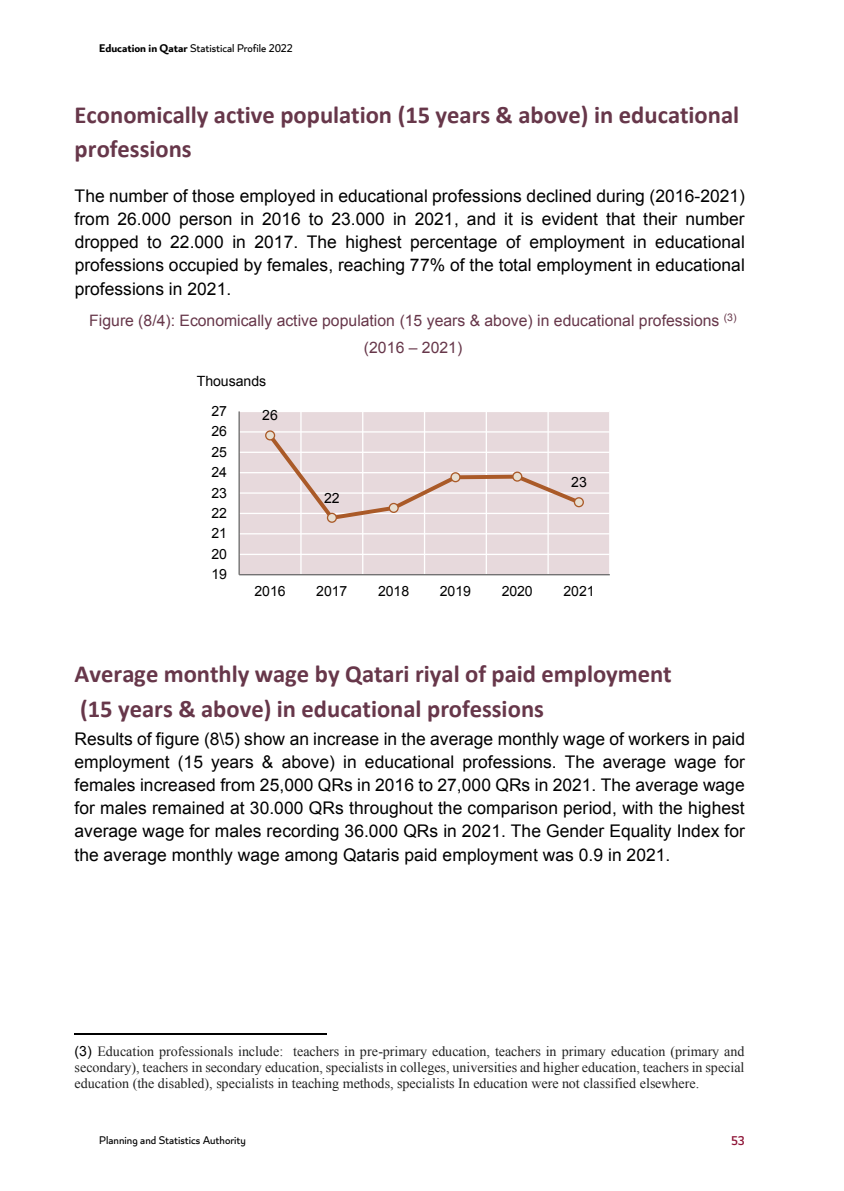
<style>
.page{position:relative;width:844px;height:1191px;background:#fff}
.page>*{position:absolute;margin:0;border:0;box-sizing:border-box;transform-origin:0 0}
.t1{font:700 24.5px/34.3px "Calibri";color:#67374a}
.t2{font:17.5px/23.1px "Arial";color:#000;text-align:justify}
.t3{font:15.75px/26.2px "Arial";letter-spacing:.005em;color:#67374a;text-align:center}
.t4{font:14.17px "Arial";letter-spacing:-.005em;color:#000}
.t5{font:14px/16.1px "Times New Roman";letter-spacing:-.005em;color:#222;text-align:justify}
.t6{font:14px "Arial";letter-spacing:-.005em;color:#000}
.t7{font:500 14px "Lusail";color:#8e1537}
.t8{font:12.25px "Lusail";color:#000}
.s1{font-weight:700}
.s2{font-family:"Arial";color:#000}
</style>
<div class="page">
<hr style="left:75px;top:1033px;width:252px;height:1px;background:#000">
<div style="left:239px;top:411px;width:370px;height:164px;background:#e7d9dc"></div>
<hr style="left:239px;top:554px;width:370px;height:1px;background:#fff">
<hr style="left:239px;top:533px;width:370px;height:1px;background:#fff">
<hr style="left:239px;top:513px;width:370px;height:1px;background:#fff">
<hr style="left:239px;top:492px;width:370px;height:2px;background:#fff">
<hr style="left:239px;top:472px;width:370px;height:1px;background:#fff">
<hr style="left:239px;top:451px;width:370px;height:2px;background:#fff">
<hr style="left:239px;top:431px;width:370px;height:1px;background:#fff">
<hr style="left:239px;top:411px;width:370px;height:1px;background:#fff">
<hr style="left:300px;top:411px;width:1px;height:164px;background:#fff">
<hr style="left:362px;top:411px;width:1px;height:164px;background:#fff">
<hr style="left:424px;top:411px;width:1px;height:164px;background:#fff">
<hr style="left:485px;top:411px;width:2px;height:164px;background:#fff">
<hr style="left:547px;top:411px;width:1px;height:164px;background:#fff">
<hr style="left:238px;top:411px;width:2px;height:164px;background:#6c6c6c">
<hr style="left:239px;top:574px;width:370px;height:1px;background:#6c6c6c">
<svg style="left:264px;top:430px;width:320px;height:92px"></svg>
<div style="left:266px;top:431px;width:8px;height:9px;background:#e7ded1;border-radius:50%"></div>
<div style="left:265px;top:430px;width:10px;height:10px;border:1px solid #aa5a28;border-radius:50%"></div>
<div style="left:327px;top:513px;width:9px;height:9px;background:#e7ded1;border-radius:50%"></div>
<div style="left:327px;top:513px;width:10px;height:10px;border:1px solid #aa5a28;border-radius:50%"></div>
<svg style="left:389px;top:503px;width:9px;height:9px"></svg>
<div style="left:388px;top:503px;width:10px;height:10px;border:1px solid #aa5a28;border-radius:50%"></div>
<div style="left:451px;top:473px;width:9px;height:8px;background:#e7ded1;border-radius:50%"></div>
<div style="left:450px;top:472px;width:10px;height:10px;border:1px solid #aa5a28;border-radius:50%"></div>
<svg style="left:512px;top:472px;width:9px;height:9px"></svg>
<div style="left:512px;top:471px;width:10px;height:11px;border:1px solid #aa5a28;border-radius:50%"></div>
<svg style="left:574px;top:498px;width:9px;height:8px"></svg>
<div style="left:573px;top:497px;width:10px;height:10px;border:1px solid #aa5a28;border-radius:50%"></div>
<p class="t8" style="left:99px;top:41px;width:195px"><span class="s1">Education in Qatar</span> Statistical Profile 2022</p>
<h1 class="t1" style="left:75px;top:97px;width:666px">Economically active population (15 years &amp; above) in educational professions</h1>
<p class="t2" style="left:75px;top:184px;width:671px">The number of those employed in educational professions declined during (2016-2021) from 26.000 person in 2016 to 23.000 in 2021, and it is evident that their number dropped to 22.000 in 2017. The highest percentage of employment in educational professions occupied by females, reaching 77% of the total employment in educational professions in 2021 .</p>
<p class="t3" style="left:89px;top:308px;width:649px">Figure (8/4): Economically active population (15 years &amp; above) in educational professions <sup>(3) </sup>(2016 – 2021)</p>
<p class="t4" style="left:197px;top:371px;width:71px">Thousands</p>
<p class="t6" style="left:211px;top:402px;width:17px">27</p>
<p class="t6" style="left:211px;top:422px;width:17px">26</p>
<p class="t6" style="left:211px;top:442px;width:17px">25</p>
<p class="t6" style="left:211px;top:463px;width:17px">24</p>
<p class="t6" style="left:211px;top:483px;width:17px">23</p>
<p class="t6" style="left:211px;top:504px;width:17px">22</p>
<p class="t6" style="left:211px;top:524px;width:17px">21</p>
<p class="t6" style="left:211px;top:544px;width:17px">20</p>
<p class="t6" style="left:211px;top:565px;width:17px">19</p>
<p class="t6" style="left:262px;top:406px;width:17px">26</p>
<p class="t6" style="left:324px;top:489px;width:17px">22</p>
<p class="t4" style="left:571px;top:473px;width:17px">23</p>
<p class="t6" style="left:254px;top:582px;width:33px">2016</p>
<p class="t6" style="left:316px;top:582px;width:33px">2017</p>
<p class="t6" style="left:378px;top:582px;width:33px">2018</p>
<p class="t6" style="left:440px;top:582px;width:33px">2019</p>
<p class="t6" style="left:501px;top:582px;width:33px">2020</p>
<p class="t6" style="left:563px;top:582px;width:33px">2021</p>
<h1 class="t1" style="left:75px;top:655px;width:598px;line-height:35px">Average monthly wage by Qatari riyal of paid employment (15 years &amp; above) in educational professions</h1>
<p class="t2" style="left:74px;top:727px;width:671px">Results of figure (8\5) show an increase in the average monthly wage of workers in paid employment (15 years &amp; above) in educational professions. The average wage for females increased from 25,000 QRs in 2016 to 27,000 QRs in 2021. The average wage for males remained at 30.000 QRs throughout the comparison period, with the highest average wage for males recording 36.000 QRs in 2021. The Gender Equality Index for the average monthly wage among Qataris paid employment was 0.9 in 2021.</p>
<p class="t5" style="left:75px;top:1043px;width:671px"><span class="s2">(3)</span> Education professionals include: teachers in pre-primary education, teachers in primary education (primary and secondary), teachers in secondary education, specialists in colleges, universities and higher education, teachers in special education (the disabled), specialists in teaching methods, specialists In education were not classified elsewhere.</p>
<p class="t8" style="left:99px;top:1132px;width:148px">Planning and Statistics Authority</p>
<p class="t7" style="left:731px;top:1132px;width:15px">53</p>
</div>
